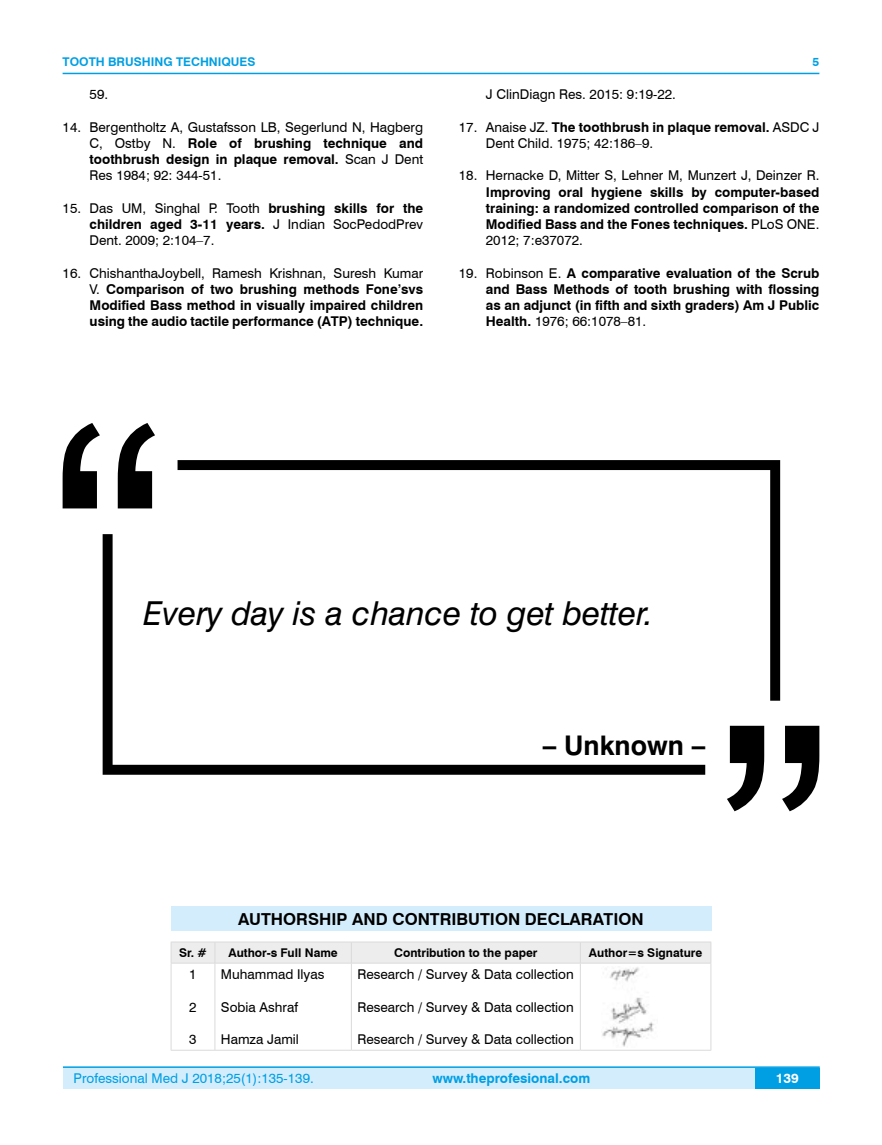
<style>
.page{position:relative;width:882px;height:1145px;background:#fff}
.page>*{position:absolute;margin:0;border:0;box-sizing:border-box;transform-origin:0 0}
.t1{font:365.1px "Arial";color:#000}
.t2{font:italic 33px "Swiss 721 BT";color:#000}
.t3{font:700 27px "Swiss 721 BT";color:#000}
.t4{font:700 16.5px "Swiss 721 BT";color:#000}
.t5{font:13.5px/16.2px "Swiss 721 BT";color:#000;text-align:justify}
.t6{font:700 13.5px/16.2px "Swiss 721 BT";color:#000;text-align:justify}
.t7{font:13.5px "Swiss 721 BT";color:#009fe3}
.t8{font:700 13.5px "Swiss 721 BT";color:#009fe3}
.t9{font:700 13.5px "Swiss 721 BT";color:#fff}
.t10{font:700 12px "Swiss 721 BT";color:#000}
.t11{font:700 12px "Swiss 721 BT";color:#009fe3}
.s1{font-weight:700}
.s2{font-weight:400}
</style>
<div class="page">
<div style="left:63px;top:1067px;width:756px;height:21px;background:#d4edfc"></div>
<hr style="left:63px;top:1066px;width:756px;height:2px;background:#009fe3">
<div style="left:754px;top:1068px;width:65px;height:20px;background:#009fe3"></div>
<hr style="left:63px;top:73px;width:756px;height:1px;background:#009fe3">
<div style="left:171px;top:906px;width:540px;height:25px;background:#d4edfc"></div>
<hr style="left:171px;top:941px;width:44px;height:1px;background:#dadada">
<hr style="left:215px;top:941px;width:136px;height:1px;background:#dadada">
<hr style="left:351px;top:941px;width:229px;height:1px;background:#dadada">
<hr style="left:580px;top:941px;width:131px;height:1px;background:#dadada">
<div style="left:171px;top:942px;width:540px;height:20px;background:#ededed"></div>
<hr style="left:171px;top:962px;width:44px;height:1px;background:#dadada">
<hr style="left:171px;top:963px;width:1px;height:86px;background:#dadada">
<hr style="left:215px;top:962px;width:136px;height:1px;background:#dadada">
<hr style="left:214px;top:963px;width:1px;height:86px;background:#dadada">
<hr style="left:351px;top:962px;width:229px;height:1px;background:#dadada">
<hr style="left:351px;top:963px;width:1px;height:86px;background:#dadada">
<hr style="left:580px;top:962px;width:131px;height:1px;background:#dadada">
<hr style="left:579px;top:963px;width:1px;height:86px;background:#dadada">
<hr style="left:710px;top:963px;width:1px;height:86px;background:#dadada">
<hr style="left:171px;top:1049px;width:44px;height:1px;background:#dadada">
<hr style="left:215px;top:1049px;width:136px;height:1px;background:#dadada">
<hr style="left:351px;top:1049px;width:229px;height:1px;background:#dadada">
<hr style="left:580px;top:1049px;width:131px;height:1px;background:#dadada">
<img style="left:602px;top:967px;width:52px;height:80px">
<svg style="left:177px;top:460px;width:602px;height:240px"></svg>
<svg style="left:103px;top:534px;width:602px;height:240px"></svg>
<p class="t11" style="left:63px;top:53px;width:194px">TOOTH BRUSHING TECHNIQUES</p>
<p class="t5" style="left:90px;top:86px;width:20px">59.</p>
<p class="t5" style="left:90px;top:118px;width:335px;text-indent:-27px">14. Bergentholtz A, Gustafsson LB, Segerlund N, Hagberg C, Ostby N. <span class="s1">Role of brushing technique and toothbrush design in plaque removal.</span> Scan J Dent Res 1984; 92: 344-51.</p>
<p class="t5" style="left:90px;top:199px;width:335px;text-indent:-27px">15. Das UM, Singhal P. Tooth <span class="s1">brushing skills for the children aged 3-11 years.</span> J Indian SocPedodPrev Dent. 2009; 2:104–7.</p>
<p class="t6" style="left:90px;top:264px;width:335px;text-indent:-27px"><span class="s2">16. ChishanthaJoybell, Ramesh Krishnan, Suresh Kumar V.</span> Comparison of two brushing methods Fone’svs Modified Bass method in visually impaired children using the audio tactile performance (ATP) technique.</p>
<h1 class="t1" style="left:48px;top:309px;width:123px">“</h1>
<p class="t11" style="left:812px;top:53px;width:8px">5</p>
<p class="t5" style="left:485px;top:86px;width:191px">J ClinDiagn Res. 2015: 9:19-22.</p>
<p class="t5" style="left:485px;top:118px;width:335px;text-indent:-27px">17. Anaise JZ. <span class="s1">The toothbrush in plaque removal.</span> ASDC J<br>Dent Child. 1975; 42:186–9.</p>
<p class="t5" style="left:458px;top:167px;width:362px">18. Hernacke D, Mitter S, Lehner M, Munzert J, Deinzer R.</p>
<p class="t6" style="left:485px;top:183px;width:335px">Improving oral hygiene skills by computer-based training: a randomized controlled comparison of the Modified Bass and the Fones techniques. <span class="s2">PLoS ONE.<br>2012; 7:e37072.</span></p>
<p class="t6" style="left:485px;top:264px;width:335px;text-indent:-27px"><span class="s2">19. Robinson E.</span> A comparative evaluation of the Scrub and Bass Methods of tooth brushing with flossing as an adjunct (in fifth and sixth graders) Am J Public Health. <span class="s2">1976; 66:1078–81.</span></p>
<h2 class="t2" style="left:143px;top:591px;width:511px">Every day is a chance to get better.</h2>
<h3 class="t3" style="left:542px;top:726px;width:164px">– Unknown –</h3>
<h1 class="t1" style="left:834px;top:925px;width:123px;rotate:-180deg">“</h1>
<p class="t4" style="left:238px;top:908px;width:406px">AUTHORSHIP AND CONTRIBUTION DECLARATION</p>
<p class="t10" style="left:179px;top:944px;width:29px">Sr. #</p>
<p class="t10" style="left:228px;top:944px;width:111px">Author-s Full Name</p>
<p class="t10" style="left:394px;top:944px;width:145px">Contribution to the paper</p>
<p class="t10" style="left:588px;top:944px;width:115px">Author=s Signature</p>
<p class="t5" style="left:189px;top:966px;width:9px">1</p>
<p class="t5" style="left:189px;top:998px;width:9px">2</p>
<p class="t5" style="left:189px;top:1030px;width:9px">3</p>
<p class="t5" style="left:357px;top:966px;width:218px">Research / Survey &amp; Data collection</p>
<p class="t5" style="left:357px;top:998px;width:218px">Research / Survey &amp; Data collection</p>
<p class="t5" style="left:357px;top:1030px;width:218px">Research / Survey &amp; Data collection</p>
<p class="t5" style="left:221px;top:966px;width:105px">Muhammad Ilyas</p>
<p class="t5" style="left:221px;top:998px;width:78px">Sobia Ashraf</p>
<p class="t5" style="left:221px;top:1030px;width:79px">Hamza Jamil</p>
<p class="t7" style="left:74px;top:1069px;width:241px">Professional Med J 2018;25(1):135-139.</p>
<p class="t8" style="left:432px;top:1069px;width:159px">www.theprofesional.com</p>
<p class="t9" style="left:775px;top:1069px;width:24px">139</p>
</div>
